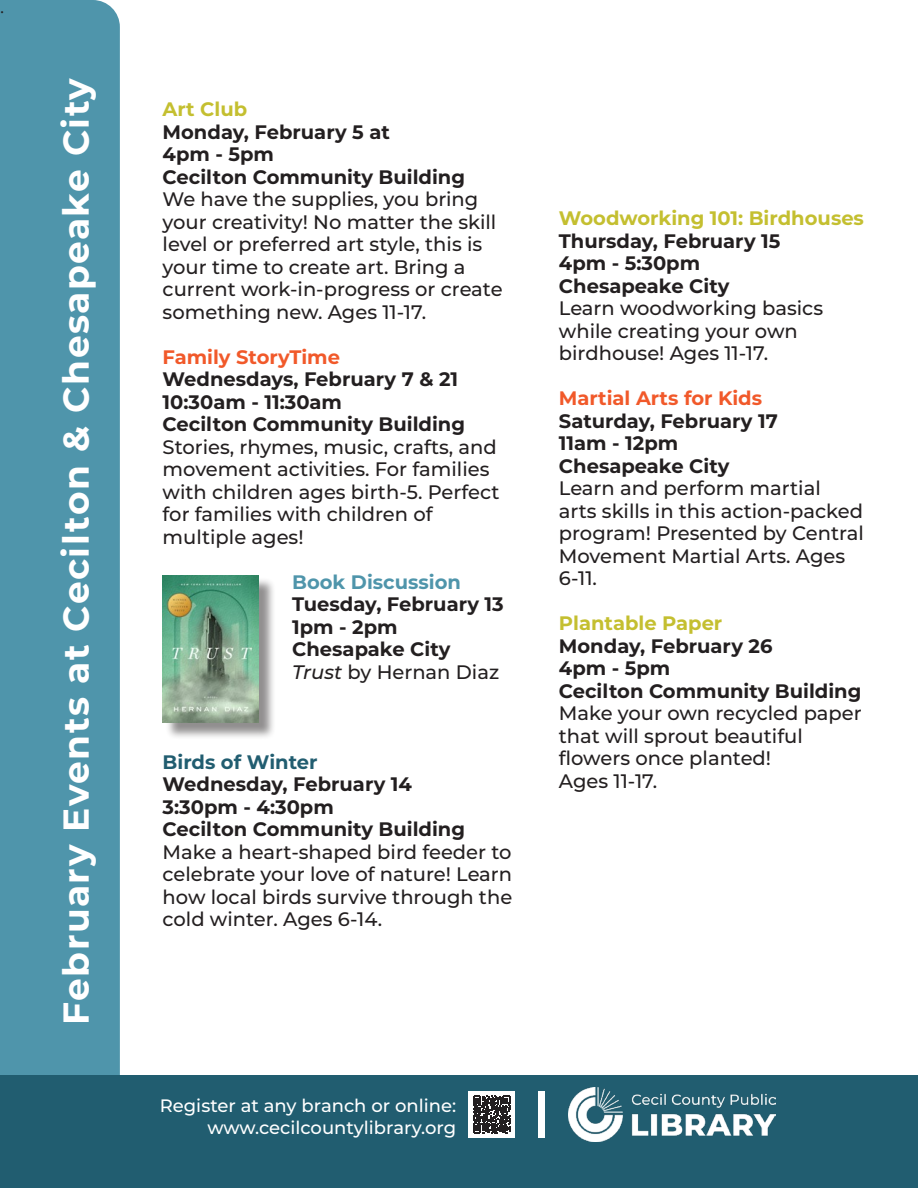
<style>
.page{position:relative;width:918px;height:1188px;background:#fff}
.page>*{position:absolute;margin:0;border:0;box-sizing:border-box;transform-origin:0 0}
.t1{font:700 36px "Montserrat";letter-spacing:.04em;color:#fff}
.t2{font:500 19.5px/22.5px "Montserrat";color:#231f20}
.t3{font:700 19.5px "Montserrat";color:#231f20}
.t4{font:700 19.5px "Montserrat";color:#c4bf30}
.t5{font:700 19.5px "Montserrat";color:#f1592a}
.t6{font:700 19.5px "Montserrat";color:#4f95ab}
.t7{font:700 19.5px "Montserrat";color:#215d70}
.t8{font:500 18px "Montserrat";color:#fff}
.t9{font:18px "Minion Pro";color:#231f20}
.s1{font-style:italic}
</style>
<div class="page">
<div style="left:0;top:0;width:120px;height:1076px;background:#4f95ab"></div>
<div style="left:0;top:1076px;width:918px;height:112px;background:#215d70"></div>
<div style="left:469px;top:1091px;width:46px;height:47px;background:#fff"></div>
<svg style="left:473px;top:1096px;width:37px;height:37px"></svg>
<div style="left:538px;top:1091px;width:7px;height:47px;background:#fff"></div>
<img style="left:568px;top:1087px;width:207px;height:55px">
<div style="left:165px;top:578px;width:111px;height:162px;background:#231f20;opacity:.5"></div>
<img style="left:163px;top:575px;width:95px;height:148px">
<p class="t9" style="left:0;top:-5px;width:6px">.</p>
<p class="t1" style="left:50px;top:1025px;width:949px;rotate:-90deg">February Events at Cecilton &amp; Chesapeake City</p>
<p class="t4" style="left:163px;top:95px;width:86px">Art Club</p>
<p class="t3" style="left:163px;top:118px;width:229px">Monday, February 5 at</p>
<p class="t3" style="left:163px;top:140px;width:113px">4pm - 5pm</p>
<p class="t3" style="left:163px;top:163px;width:304px">Cecilton Community Building</p>
<p class="t2" style="left:163px;top:187px;width:342px">We have the supplies, you bring your creativity! No matter the skill level or preferred art style, this is your time to create art. Bring a current work-in-progress or create something new. Ages 11-17.</p>
<p class="t5" style="left:163px;top:343px;width:179px">Family StoryTime</p>
<p class="t3" style="left:163px;top:365px;width:297px">Wednesdays, February 7 &amp; 21</p>
<p class="t3" style="left:163px;top:388px;width:181px">10:30am - 11:30am</p>
<p class="t3" style="left:163px;top:410px;width:304px">Cecilton Community Building</p>
<p class="t2" style="left:163px;top:435px;width:338px">Stories, rhymes, music, crafts, and movement activities. For families with children ages birth-5. Perfect for families with children of multiple ages!</p>
<p class="t6" style="left:292px;top:568px;width:170px">Book Discussion</p>
<p class="t3" style="left:292px;top:590px;width:213px">Tuesday, February 13</p>
<p class="t3" style="left:292px;top:613px;width:107px">1pm - 2pm</p>
<p class="t3" style="left:292px;top:635px;width:160px">Chesapake City</p>
<p class="t2" style="left:292px;top:660px;width:209px"><span class="s1">Trust</span> by Hernan Diaz</p>
<p class="t7" style="left:163px;top:748px;width:157px">Birds of Winter</p>
<p class="t3" style="left:163px;top:770px;width:251px">Wednesday, February 14</p>
<p class="t3" style="left:163px;top:793px;width:173px">3:30pm - 4:30pm</p>
<p class="t3" style="left:163px;top:815px;width:304px">Cecilton Community Building</p>
<p class="t2" style="left:163px;top:840px;width:351px;text-align:justify">Make a heart-shaped bird feeder to celebrate your love of nature! Learn how local birds survive through the cold winter. Ages 6-14.</p>
<p class="t4" style="left:559px;top:204px;width:307px">Woodworking 101: Birdhouses</p>
<p class="t3" style="left:559px;top:227px;width:223px">Thursday, February 15</p>
<p class="t3" style="left:559px;top:249px;width:143px">4pm - 5:30pm</p>
<p class="t3" style="left:559px;top:272px;width:172px">Chesapeake City</p>
<p class="t2" style="left:559px;top:296px;width:266px">Learn woodworking basics while creating your own birdhouse! Ages 11-17.</p>
<p class="t5" style="left:559px;top:384px;width:205px">Martial Arts for Kids</p>
<p class="t3" style="left:559px;top:407px;width:220px">Saturday, February 17</p>
<p class="t3" style="left:559px;top:429px;width:121px">11am - 12pm</p>
<p class="t3" style="left:559px;top:452px;width:172px">Chesapeake City</p>
<p class="t2" style="left:559px;top:476px;width:307px">Learn and perform martial<br>arts skills in this action-packed program! Presented by Central<br>Movement Martial Arts. Ages<br>6-11.</p>
<p class="t4" style="left:559px;top:609px;width:165px">Plantable Paper</p>
<p class="t3" style="left:559px;top:632px;width:215px">Monday, February 26</p>
<p class="t3" style="left:559px;top:654px;width:113px">4pm - 5pm</p>
<p class="t3" style="left:559px;top:677px;width:304px">Cecilton Community Building</p>
<p class="t2" style="left:559px;top:701px;width:304px">Make your own recycled paper that will sprout beautiful flowers once planted!</p>
<p class="t2" style="left:559px;top:769px;width:100px">Ages 11-17.</p>
<p class="t8" style="left:160px;top:1093px;width:298px">Register at any branch or online:</p>
<p class="t8" style="left:208px;top:1115px;width:250px">www.cecilcountylibrary.org</p>
</div>
